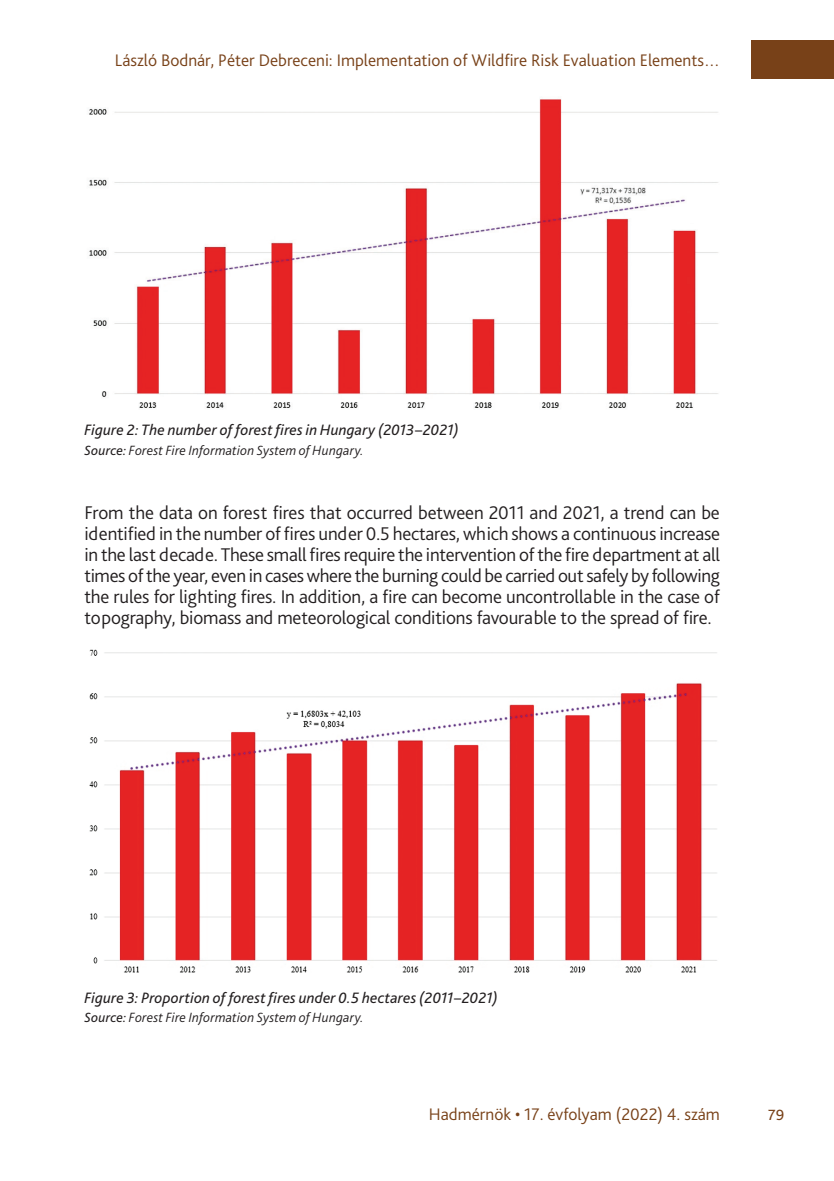
<style>
.page{position:relative;width:834px;height:1181px;background:#fff}
.page>*{position:absolute;margin:0;border:0;box-sizing:border-box;transform-origin:0 0}
._3_1_első_bekezdés{font:300 19.25px/21px "Bliss Pro";letter-spacing:-.01em;color:#231f20;text-align:justify}
.t1{font:300 19.25px "Bliss Pro";color:#784118}
.t2{font:300 17.5px "Bliss Pro";color:#784118}
._8_Ábra__képalárás{font:italic 15.75px "Bliss Pro";letter-spacing:.01em;color:#231f20}
._8_ábra_forrás{font:italic 300 14px "Bliss Pro";letter-spacing:.015em;color:#231f20}
.s1{font-weight:400}
</style>
<div class="page">
<div style="left:750px;top:41px;width:83px;height:38px;background:#784118"></div>
<img style="left:89px;top:99px;width:630px;height:309px">
<img style="left:89px;top:649px;width:628px;height:324px">
<p class="t2" style="left:115px;top:49px;width:606px">László Bodnár, Péter Debreceni: Implementation of Wildfire Risk Evaluation Elements…</p>
<p class="_8_Ábra__képalárás" style="left:84px;top:420px;width:376px">Figure 2: The number of forest fires in Hungary (2013–2021)</p>
<p class="_8_ábra_forrás" style="left:84px;top:442px;width:281px"><span class="s1">Source:</span> Forest Fire Information System of Hungary.</p>
<p class="_3_1_első_bekezdés" style="left:84px;top:502px;width:637px">From the data on forest fires that occurred between 2011 and 2021, a trend can be identified in the number of fires under 0.5 hectares, which shows a continuous increase in the last decade. These small fires require the intervention of the fire department at all times of the year, even in cases where the burning could be carried out safely by following the rules for lighting fires. In addition, a fire can become uncontrollable in the case of topography, biomass and meteorological conditions favourable to the spread of fire.</p>
<p class="_8_Ábra__képalárás" style="left:84px;top:987px;width:415px">Figure 3: Proportion of forest fires under 0.5 hectares (2011–2021)</p>
<p class="_8_ábra_forrás" style="left:84px;top:1009px;width:281px"><span class="s1">Source:</span> Forest Fire Information System of Hungary.</p>
<p class="t2" style="left:429px;top:1103px;width:292px">Hadmérnök • 17. évfolyam (2022) 4. szám</p>
<p class="t1" style="left:768px;top:1102px;width:18px">79</p>
</div>
